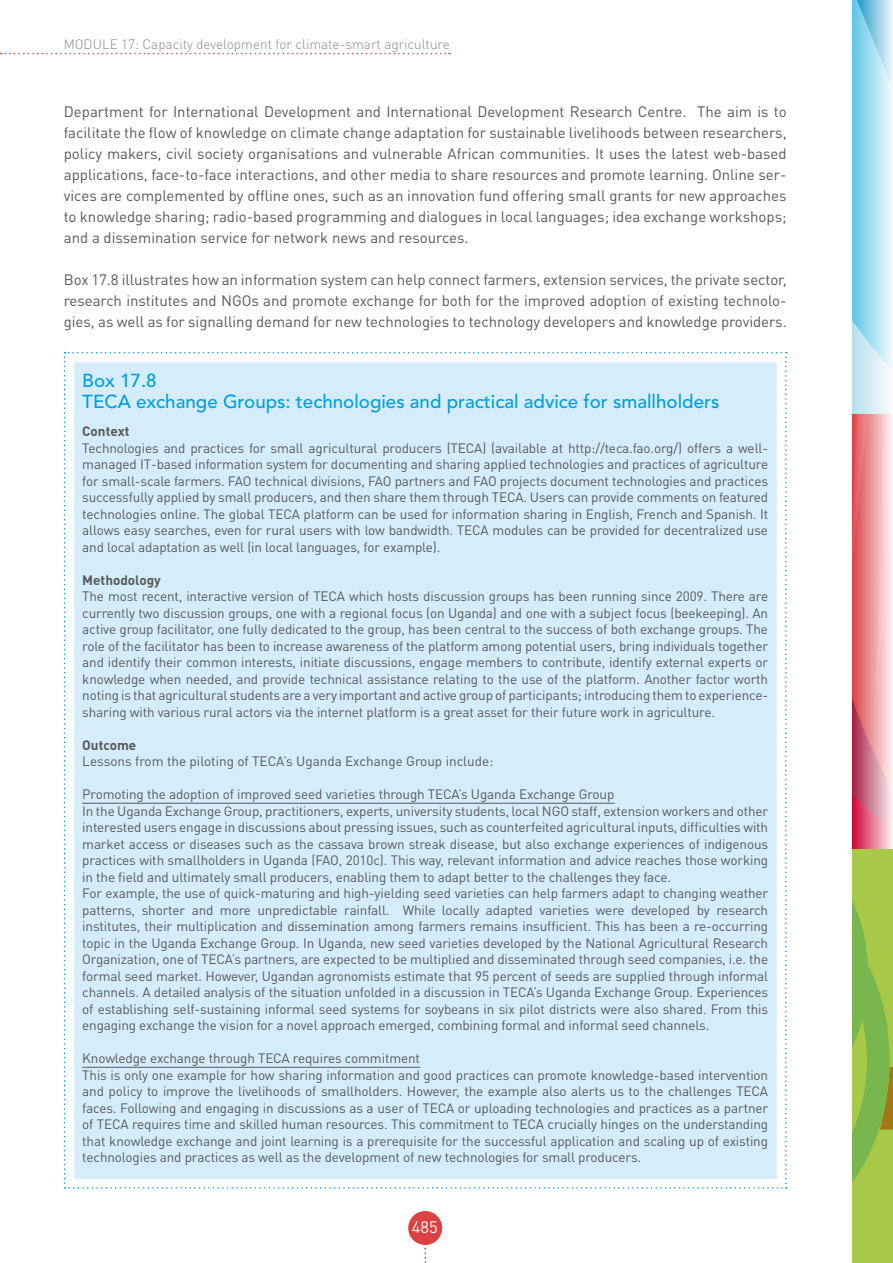
<style>
.page{position:relative;width:893px;height:1263px;background:#fff}
.page>*{position:absolute;margin:0;border:0;box-sizing:border-box;transform-origin:0 0}
.t1{font:500 18.75px/21px "Avenir LT Std";color:#009ee0}
.t2{font:16.5px "DIN Pro";color:#fff}
.t3{font:15px/21px "DIN Pro";letter-spacing:-.005em;color:#58585a;text-align:justify}
.t4{font:13.5px/16.5px "DIN Pro";letter-spacing:-.01em;color:#58585a}
.t5{font:300 13.5px "DIN Pro";color:#87888a}
.s1{font-weight:700}
</style>
<div class="page">
<svg style="left:424px;top:1245px;width:2px;height:18px"></svg>
<div style="left:408px;top:1211px;width:34px;height:34px;background:#d94143;border-radius:50%"></div>
<div style="left:852px;top:849px;width:41px;height:414px;background:#a8c848"></div>
<svg style="left:852px;top:901px;width:41px;height:281px"></svg>
<svg style="left:1px;top:53px;width:449px;height:1px"></svg>
<svg style="left:852px;top:0;width:41px;height:849px;background:#cbbac6"></svg>
<div style="left:64px;top:352px;width:723px;height:836px;background:#d5edfa"></div>
<p class="t5" style="left:64px;top:35px;width:387px">MODULE 17: Capacity development for climate-smart agriculture</p>
<p class="t3" style="left:64px;top:100px;width:724px">Department for International Development and International Development Research Centre. The aim is to facilitate the flow of knowledge on climate change adaptation for sustainable livelihoods between researchers, policy makers, civil society organisations and vulnerable African communities. It uses the latest web-based applications, face-to-face interactions, and other media to share resources and promote learning. Online ser&shy;vices are complemented by offline ones, such as an innovation fund offering small grants for new approaches to knowledge sharing; radio-based programming and dialogues in local languages; idea exchange workshops; and a dissemination service for network news and resources.</p>
<p class="t3" style="left:64px;top:268px;width:724px">Box 17.8 illustrates how an information system can help connect farmers, extension services, the private sector, research institutes and NGOs and promote exchange for both for the improved adoption of existing technolo&shy;gies, as well as for signalling demand for new technologies to technology developers and knowledge providers.</p>
<p class="t1" style="left:82px;top:370px;width:639px">Box 17.8<br>TECA exchange Groups: technologies and practical advice for smallholders</p>
<p class="t4" style="left:82px;top:423px;width:687px"><span class="s1">Context<br></span>Technologies and practices for small agricultural producers (TECA) (available at http://teca.fao.org/) offers a well&shy;managed IT-based information system for documenting and sharing applied technologies and practices of agriculture for small-scale farmers. FAO technical divisions, FAO partners and FAO projects document technologies and practices successfully applied by small producers, and then share them through TECA. Users can provide comments on featured technologies online. The global TECA platform can be used for information sharing in English, French and Spanish. It allows easy searches, even for rural users with low bandwidth. TECA modules can be provided for decentralized use and local adaptation as well (in local languages, for example).</p>
<p class="t4" style="left:82px;top:571px;width:687px"><span class="s1">Methodology<br></span>The most recent, interactive version of TECA which hosts discussion groups has been running since 2009. There are currently two discussion groups, one with a regional focus (on Uganda) and one with a subject focus (beekeeping). An active group facilitator, one fully dedicated to the group, has been central to the success of both exchange groups. The role of the facilitator has been to increase awareness of the platform among potential users, bring individuals together and identify their common interests, initiate discussions, engage members to contribute, identify external experts or knowledge when needed, and provide technical assistance relating to the use of the platform. Another factor worth noting is that agricultural students are a very important and active group of participants; introducing them to experience&shy;sharing with various rural actors via the internet platform is a great asset for their future work in agriculture.</p>
<p class="t4" style="left:82px;top:736px;width:413px"><span class="s1">Outcome<br></span>Lessons from the piloting of TECA’s Uganda Exchange Group include:</p>
<p class="t4" style="left:82px;top:786px;width:687px">Promoting the adoption of improved seed varieties through TECA’s Uganda Exchange Group<br>In the Uganda Exchange Group, practitioners, experts, university students, local NGO staff, extension workers and other interested users engage in discussions about pressing issues, such as counterfeited agricultural inputs, difficulties with market access or diseases such as the cassava brown streak disease, but also exchange experiences of indigenous practices with smallholders in Uganda (FAO, 2010c). This way, relevant information and advice reaches those working in the field and ultimately small producers, enabling them to adapt better to the challenges they face.<br>For example, the use of quick-maturing and high-yielding seed varieties can help farmers adapt to changing weather patterns, shorter and more unpredictable rainfall. While locally adapted varieties were developed by research institutes, their multiplication and dissemination among farmers remains insufficient. This has been a re-occurring topic in the Uganda Exchange Group. In Uganda, new seed varieties developed by the National Agricultural Research Organization, one of TECA’s partners, are expected to be multiplied and disseminated through seed companies, i.e. the formal seed market. However, Ugandan agronomists estimate that 95 percent of seeds are supplied through informal channels. A detailed analysis of the situation unfolded in a discussion in TECA’s Uganda Exchange Group. Experiences of establishing self-sustaining informal seed systems for soybeans in six pilot districts were also shared. From this engaging exchange the vision for a novel approach emerged, combining formal and informal seed channels.</p>
<p class="t4" style="left:82px;top:1050px;width:687px">Knowledge exchange through TECA requires commitment<br>This is only one example for how sharing information and good practices can promote knowledge-based intervention and policy to improve the livelihoods of smallholders. However, the example also alerts us to the challenges TECA faces. Following and engaging in discussions as a user of TECA or uploading technologies and practices as a partner of TECA requires time and skilled human resources. This commitment to TECA crucially hinges on the understanding that knowledge exchange and joint learning is a prerequisite for the successful application and scaling up of existing technologies and practices as well as the development of new technologies for small producers.</p>
<p class="t2" style="left:412px;top:1216px;width:27px">485</p>
</div>
